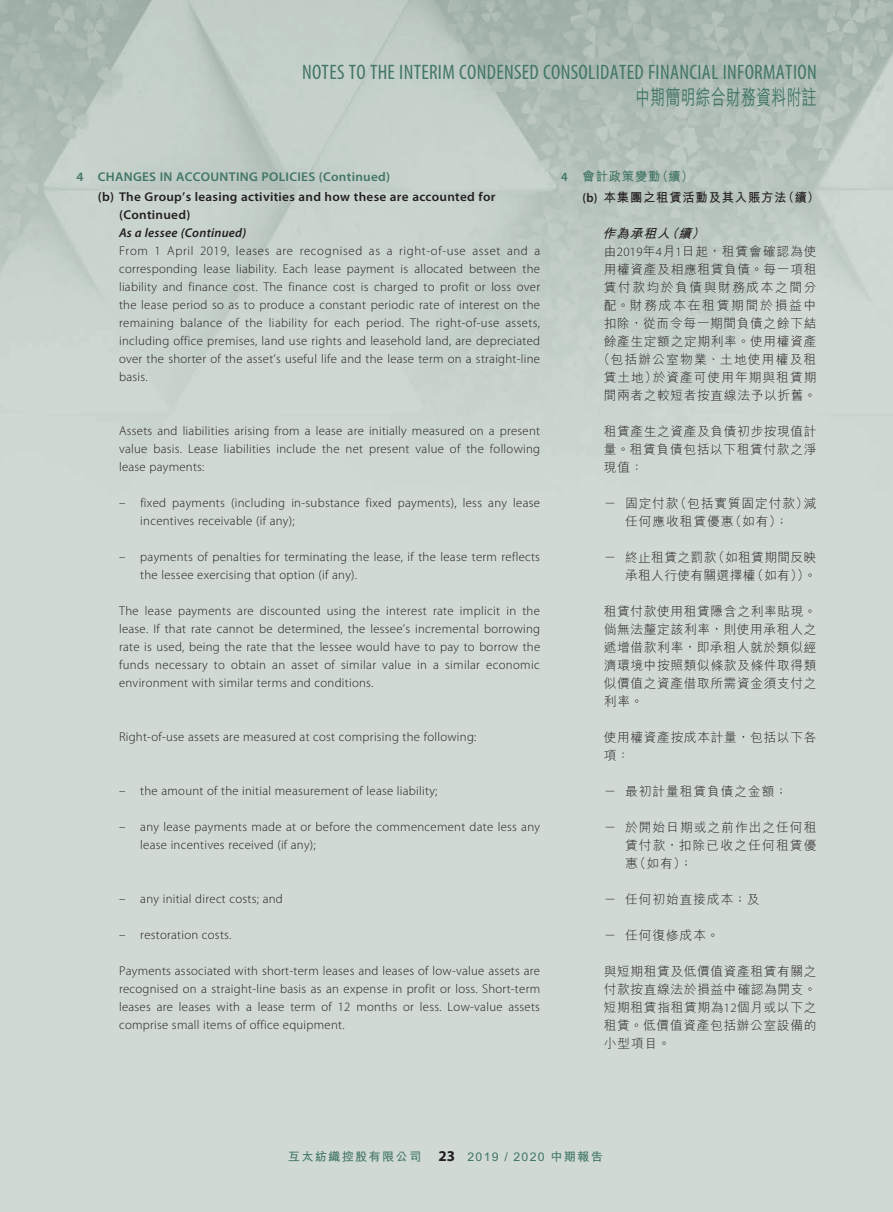
<style>
.page{position:relative;width:893px;height:1212px;background:#fff}
.page>*{position:absolute;margin:0;border:0;box-sizing:border-box;transform-origin:0 0}
.t1{font:condensed 21px "Myriad Pro";letter-spacing:.015em;color:#427666}
.t2{font:500 21px "M Hei HK";letter-spacing:.03em;color:#427666;scale:.7 1}
._00_txt{font:300 12.75px/18px "Myriad Pro";letter-spacing:.02em;color:#231f20;text-align:justify}
._00_txt_C{font:300 12.75px/18px "M Hei HK";letter-spacing:.05em;color:#231f20;text-align:justify}
._00_txt_C-2{font:300 12.75px/18px "M Hei HK";letter-spacing:.07em;color:#231f20;text-align:center}
._03_H3{font:600 12.75px/18px "Myriad Pro";letter-spacing:.02em;color:#231f20;scale:1.04 1}
._02_H2{font:600 12.75px "Myriad Pro";letter-spacing:.02em;color:#427666;scale:1.04 1}
._00_txt_C-3{font:300 12.75px/18px "M Hei HK";letter-spacing:.03em;color:#231f20;text-align:right}
._03_H3_C{font:700 12.75px "M Hei HK";letter-spacing:.07em;color:#231f20;scale:.96 1}
._00_txt-2{font:italic 600 12.75px "Myriad Pro";letter-spacing:.02em;color:#231f20}
._02_H2_C{font:700 12.75px "M Hei HK";letter-spacing:.07em;color:#427666;scale:.96 1}
._00_txt_C-4{font:italic 700 12.75px "M Hei HK";color:#231f20}
.t3{font:700 12px "M Hei HK";letter-spacing:.1em;color:#427666}
.s1{font-family:"Myriad Pro";font-weight:600}
.s2{font-family:"Myriad Pro"}
.s3{font-family:"Myriad Pro";font-size:15px;color:#231f20}
</style>
<div class="page">
<h1 class="t1" style="left:302px;top:59px;width:516px">NOTES TO THE INTERIM CONDENSED CONSOLIDATED FINANCIAL INFORMATION</h1>
<h1 class="t2" style="left:635px;top:83px;width:260px">中期簡明綜合財務資料附註</h1>
<p class="_02_H2" style="left:77px;top:168px;width:303px">4 CHANGES IN ACCOUNTING POLICIES (Continued)</p>
<p class="_03_H3" style="left:119px;top:187px;width:364px;text-indent:-21px">(b) The Group’s leasing activities and how these are accounted for (Continued)</p>
<p class="_00_txt-2" style="left:119px;top:224px;width:129px">As a lessee (Continued)</p>
<p class="_00_txt" style="left:119px;top:242px;width:423px">From 1 April 2019, leases are recognised as a right-of-use asset and a corresponding lease liability. Each lease payment is allocated between the liability and finance cost. The finance cost is charged to profit or loss over the lease period so as to produce a constant periodic rate of interest on the remaining balance of the liability for each period. The right-of-use assets, including office premises, land use rights and leasehold land, are depreciated over the shorter of the asset’s useful life and the lease term on a straight-line basis.</p>
<p class="_00_txt" style="left:119px;top:422px;width:423px">Assets and liabilities arising from a lease are initially measured on a present value basis. Lease liabilities include the net present value of the following lease payments:</p>
<p class="_00_txt" style="left:140px;top:494px;width:401px;text-indent:-21px">– fixed payments (including in-substance fixed payments), less any lease incentives receivable (if any);</p>
<p class="_00_txt" style="left:140px;top:548px;width:401px;text-indent:-21px">– payments of penalties for terminating the lease, if the lease term reflects the lessee exercising that option (if any).</p>
<p class="_00_txt" style="left:119px;top:602px;width:423px">The lease payments are discounted using the interest rate implicit in the lease. If that rate cannot be determined, the lessee’s incremental borrowing rate is used, being the rate that the lessee would have to pay to borrow the funds necessary to obtain an asset of similar value in a similar economic environment with similar terms and conditions.</p>
<p class="_00_txt" style="left:119px;top:728px;width:359px">Right-of-use assets are measured at cost comprising the following:</p>
<p class="_00_txt" style="left:119px;top:782px;width:320px">– the amount of the initial measurement of lease liability;</p>
<p class="_00_txt" style="left:140px;top:818px;width:401px;text-indent:-21px">– any lease payments made at or before the commencement date less any lease incentives received (if any);</p>
<p class="_00_txt" style="left:119px;top:890px;width:165px">– any initial direct costs; and</p>
<p class="_00_txt" style="left:119px;top:926px;width:114px">– restoration costs.</p>
<p class="_00_txt" style="left:119px;top:962px;width:423px">Payments associated with short-term leases and leases of low-value assets are recognised on a straight-line basis as an expense in profit or loss. Short-term leases are leases with a lease term of 12 months or less. Low-value assets comprise small items of office equipment.</p>
<p class="_02_H2_C" style="left:561px;top:168px;width:139px"><span class="s1">4</span> 會計政策變動（續）</p>
<p class="_03_H3_C" style="left:583px;top:188px;width:248px"><span class="s1">(b)</span> 本集團之租賃活動及其入賬方法（續）</p>
<p class="_00_txt_C-4" style="left:602px;top:224px;width:108px">作為承租人（續）</p>
<p class="_00_txt_C-2" style="left:597px;top:241px;width:221px">由<span class="s2">2019</span>年<span class="s2">4</span>月<span class="s2">1</span>日起，租賃會確認為使用權資產及相應租賃負債。每一項租賃付款均於負債與財務成本之間分配。財務成本在租賃期間於損益中扣除，從而令每一期間負債之餘下結餘產生定額之定期利率。使用權資產（包括辦公室物業、土地使用權及租賃土地）於資產可使用年期與租賃期間兩者之較短者按直線法予以折舊。</p>
<p class="_00_txt_C" style="left:604px;top:421px;width:214px">租賃產生之資產及負債初步按現值計量。租賃負債包括以下租賃付款之淨現值：</p>
<p class="_00_txt_C" style="left:604px;top:493px;width:214px;text-align:center">－ 固定付款（包括實質固定付款）減任何應收租賃優惠（如有）；</p>
<p class="_00_txt_C-3" style="left:604px;top:547px;width:214px">－ 終止租賃之罰款（如租賃期間反映承租人行使有關選擇權（如有））。</p>
<p class="_00_txt_C" style="left:604px;top:601px;width:214px">租賃付款使用租賃隱含之利率貼現。倘無法釐定該利率，則使用承租人之遞增借款利率，即承租人就於類似經濟環境中按照類似條款及條件取得類似價值之資產借取所需資金須支付之利率。</p>
<p class="_00_txt_C" style="left:604px;top:727px;width:214px">使用權資產按成本計量，包括以下各項：</p>
<p class="_00_txt_C-2" style="left:604px;top:781px;width:185px">－ 最初計量租賃負債之金額；</p>
<p class="_00_txt_C" style="left:625px;top:817px;width:193px;text-indent:-21px">－ 於開始日期或之前作出之任何租賃付款，扣除已收之任何租賃優惠（如有）；</p>
<p class="_00_txt_C-2" style="left:604px;top:889px;width:157px">－ 任何初始直接成本；及</p>
<p class="_00_txt_C" style="left:604px;top:925px;width:117px">－ 任何復修成本。</p>
<p class="_00_txt_C" style="left:604px;top:961px;width:214px">與短期租賃及低價值資產租賃有關之付款按直線法於損益中確認為開支。短期租賃指租賃期為<span class="s2">12</span>個月或以下之租賃。低價值資產包括辦公室設備的小型項目。</p>
<p class="t3" style="left:288px;top:1147px;width:317px">互太紡織控股有限公司 <span class="s3">23</span> 2019 / 2020 中期報告</p>
</div>
